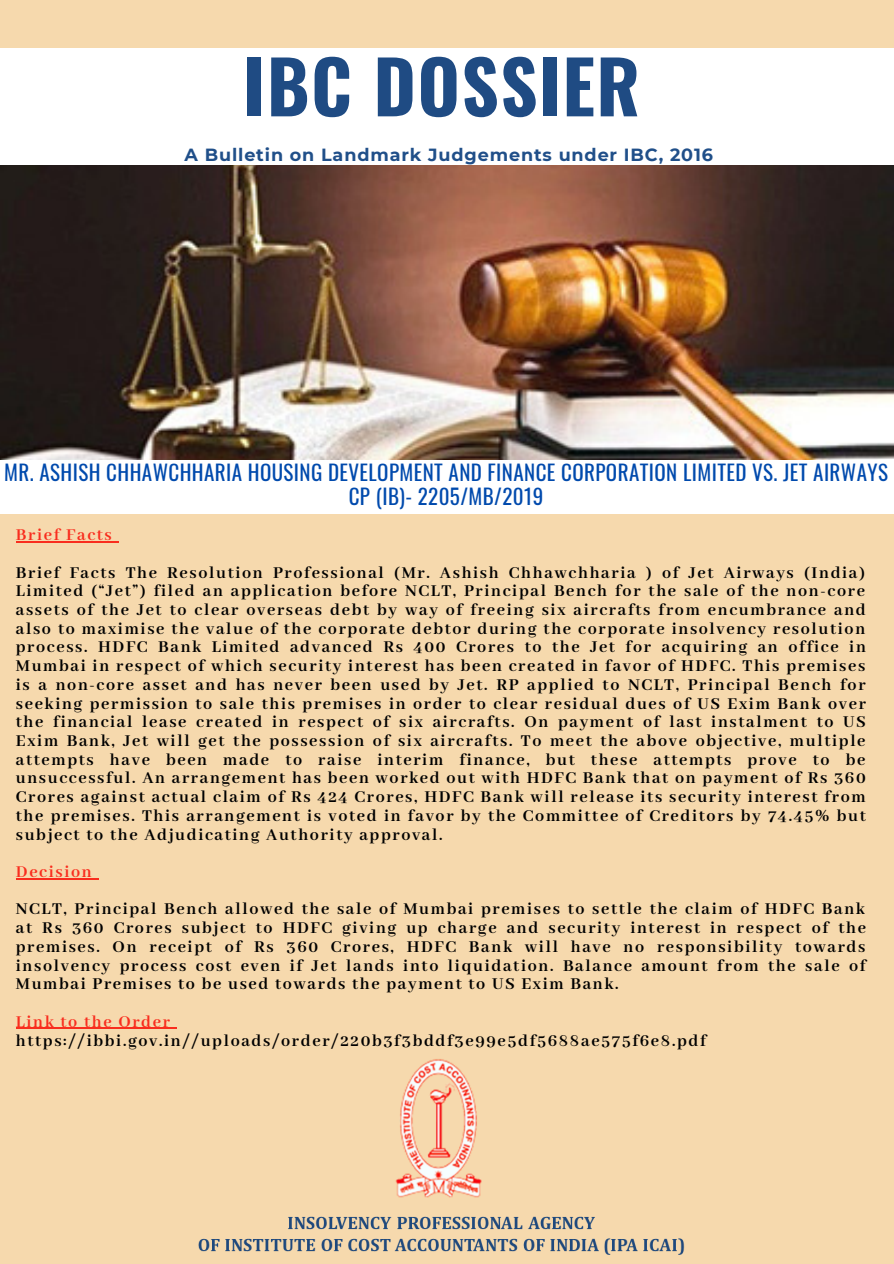
<style>
.page{position:relative;width:894px;height:1264px;background:#fff}
.page>*{position:absolute;margin:0;border:0;box-sizing:border-box;transform-origin:0 0}
.t1{font:700 72.6px "Oswald";letter-spacing:.02em;color:#1f4b83}
.t2{font:21px/23.9px "Oswald";letter-spacing:.02em;color:#004aad;text-align:center}
.t3{font:700 18px/18.8px "Abhaya Libre";letter-spacing:.09em;color:#000;text-align:justify}
.t4{font:700 18px "Abhaya Libre";letter-spacing:.09em;color:#f92d1e}
.t5{font:700 17.55px "Montserrat";letter-spacing:.05em;color:#204f89}
</style>
<div class="page">
<div style="left:0;top:0;width:893px;height:47px;background:#f6d9ad"></div>
<div style="left:0;top:515px;width:893px;height:748px;background:#f6d9ad"></div>
<img style="left:198px;top:1059px;width:487px;height:196px">
<img style="left:0;top:165px;width:893px;height:294px">
<hr style="left:16px;top:541px;width:103px;height:1px;background:#f92d1e">
<hr style="left:16px;top:878px;width:83px;height:1px;background:#f92d1e">
<hr style="left:16px;top:1027px;width:161px;height:1px;background:#f92d1e">
<h1 class="t1" style="left:243px;top:30px;width:398px">IBC DOSSIER</h1>
<p class="t5" style="left:184px;top:144px;width:530px">A Bulletin on Landmark Judgements under IBC, 2016</p>
<p class="t2" style="left:4px;top:459px;width:884px">MR. ASHISH CHHAWCHHARIA HOUSING DEVELOPMENT AND FINANCE CORPORATION LIMITED VS. JET AIRWAYS<br>CP (IB)- 2205/MB/2019</p>
<p class="t4" style="left:16px;top:525px;width:97px">Brief Facts</p>
<p class="t3" style="left:16px;top:563px;width:851px">Brief Facts The Resolution Professional (Mr. Ashish Chhawchharia ) of Jet Airways (India)<br>Limited (“Jet”) filed an application before NCLT, Principal Bench for the sale of the non-core assets of the Jet to clear overseas debt by way of freeing six aircrafts from encumbrance and also to maximise the value of the corporate debtor during the corporate insolvency resolution process. HDFC Bank Limited advanced Rs 400 Crores to the Jet for acquiring an office in Mumbai in respect of which security interest has been created in favor of HDFC. This premises is a non-core asset and has never been used by Jet. RP applied to NCLT, Principal Bench for seeking permission to sale this premises in order to clear residual dues of US Exim Bank over the financial lease created in respect of six aircrafts. On payment of last instalment to US Exim Bank, Jet will get the possession of six aircrafts. To meet the above objective, multiple attempts have been made to raise interim finance, but these attempts prove to be unsuccessful. An arrangement has been worked out with HDFC Bank that on payment of Rs 360<br>Crores against actual claim of Rs 424 Crores, HDFC Bank will release its security interest from the premises. This arrangement is voted in favor by the Committee of Creditors by 74.45% but subject to the Adjudicating Authority approval.</p>
<p class="t4" style="left:16px;top:862px;width:77px">Decision</p>
<p class="t3" style="left:16px;top:900px;width:851px">NCLT, Principal Bench allowed the sale of Mumbai premises to settle the claim of HDFC Bank at Rs 360 Crores subject to HDFC giving up charge and security interest in respect of the premises. On receipt of Rs 360 Crores, HDFC Bank will have no responsibility towards insolvency process cost even if Jet lands into liquidation. Balance amount from the sale of Mumbai Premises to be used towards the payment to US Exim Bank.</p>
<p class="t4" style="left:16px;top:1011px;width:155px">Link to the Order</p>
<p class="t3" style="left:16px;top:1031px;width:691px">https://ibbi.gov.in//uploads/order/220b3f3bddf3e99e5df5688ae575f6e8.pdf</p>
</div>
